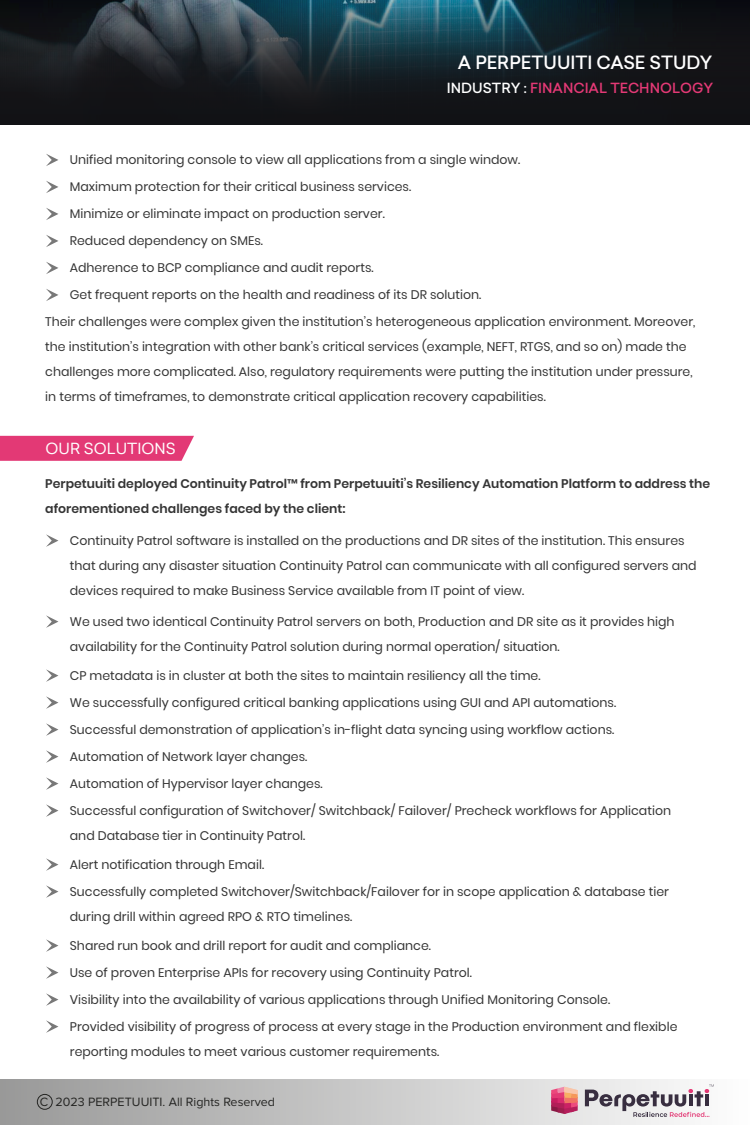
<style>
.page{position:relative;width:750px;height:1125px;background:#fff}
.page>*{position:absolute;margin:0;border:0;box-sizing:border-box;transform-origin:0 0}
.t1{font:500 17.5px "Sailec";color:#fff}
.t2{font:15px "Sailec";color:#fff}
.t3{font:500 13.75px "Sailec";color:#e43975}
.t4{font:12.5px/27px "Poppins";color:#353535}
.t5{font:600 12.5px/25px "Poppins";color:#353535}
.t6{font:12.5px "Proxima Nova";color:#252523}
.s1{color:#fff}
</style>
<div class="page">
<svg style="left:46px;top:154px;width:12px;height:12px"></svg>
<svg style="left:46px;top:181px;width:12px;height:12px"></svg>
<svg style="left:46px;top:208px;width:12px;height:12px"></svg>
<svg style="left:46px;top:235px;width:12px;height:12px"></svg>
<svg style="left:46px;top:262px;width:12px;height:12px"></svg>
<svg style="left:46px;top:289px;width:12px;height:12px"></svg>
<svg style="left:0;top:436px;width:194px;height:25px;background:#e4407a"></svg>
<svg style="left:46px;top:534px;width:12px;height:13px"></svg>
<svg style="left:46px;top:615px;width:12px;height:13px"></svg>
<svg style="left:46px;top:669px;width:12px;height:13px"></svg>
<svg style="left:46px;top:696px;width:12px;height:13px"></svg>
<svg style="left:46px;top:723px;width:12px;height:13px"></svg>
<svg style="left:46px;top:750px;width:12px;height:13px"></svg>
<svg style="left:46px;top:777px;width:12px;height:13px"></svg>
<svg style="left:46px;top:804px;width:12px;height:13px"></svg>
<svg style="left:46px;top:858px;width:12px;height:13px"></svg>
<svg style="left:46px;top:885px;width:12px;height:13px"></svg>
<div style="left:0;top:1079px;width:750px;height:46px;background:linear-gradient(to right,#989898,#fefefe)"></div>
<div style="left:37px;top:1094px;width:16px;height:16px;border:1px solid #252523;border-radius:50%"></div>
<svg style="left:585px;top:1084px;width:128px;height:33px"></svg>
<svg style="left:551px;top:1087px;width:26px;height:27px"></svg>
<svg style="left:46px;top:939px;width:12px;height:13px"></svg>
<svg style="left:46px;top:966px;width:12px;height:13px"></svg>
<svg style="left:46px;top:993px;width:12px;height:13px"></svg>
<svg style="left:46px;top:1020px;width:12px;height:13px"></svg>
<svg style="left:0;top:0;width:750px;height:125px;background:#19242b"></svg>
<h1 class="t1" style="left:458px;top:50px;width:256px">A PERPETUUITI CASE STUDY</h1>
<p class="t3" style="left:447px;top:78px;width:268px"><span class="s1">INDUSTRY :</span> FINANCIAL TECHNOLOGY</p>
<p class="t4" style="left:70px;top:146px;width:452px">Unified monitoring console to view all applications from a single window.</p>
<p class="t4" style="left:70px;top:173px;width:343px">Maximum protection for their critical business services.</p>
<p class="t4" style="left:70px;top:200px;width:316px">Minimize or eliminate impact on production server.</p>
<p class="t4" style="left:70px;top:227px;width:195px">Reduced dependency on SMEs.</p>
<p class="t4" style="left:70px;top:254px;width:305px">Adherence to BCP compliance and audit reports.</p>
<p class="t4" style="left:70px;top:281px;width:413px">Get frequent reports on the health and readiness of its DR solution.</p>
<p class="t4" style="left:45px;top:308px;width:651px">Their challenges were complex given the institution’s heterogeneous application environment. Moreover,</p>
<p class="t4" style="left:45px;top:334px;width:649px;line-height:25px">the institution’s integration with other bank’s critical services (example, NEFT, RTGS, and so on) made the challenges more complicated. Also, regulatory requirements were putting the institution under pressure, in terms of timeframes, to demonstrate critical application recovery capabilities.</p>
<p class="t2" style="left:46px;top:438px;width:131px">OUR SOLUTIONS</p>
<p class="t5" style="left:45px;top:472px;width:666px">Perpetuuiti deployed Continuity Patrol™ from Perpetuuiti’s Resiliency Automation Platform to address the aforementioned challenges faced by the client:</p>
<p class="t4" style="left:70px;top:528px;width:628px;line-height:25px">Continuity Patrol software is installed on the productions and DR sites of the institution. This ensures that during any disaster situation Continuity Patrol can communicate with all configured servers and devices required to make Business Service available from IT point of view.</p>
<p class="t4" style="left:70px;top:609px;width:606px;line-height:25px">We used two identical Continuity Patrol servers on both, Production and DR site as it provides high availability for the Continuity Patrol solution during normal operation/ situation.</p>
<p class="t4" style="left:70px;top:662px;width:602px">CP metadata is in cluster at both the sites to maintain resiliency all the time.<br>We successfully configured critical banking applications using GUI and API automations.<br>Successful demonstration of application’s in-flight data syncing using workflow actions.<br>Automation of Network layer changes.<br>Automation of Hypervisor layer changes.<br>Successful configuration of Switchover/ Switchback/ Failover/ Precheck workflows for Application</p>
<p class="t4" style="left:70px;top:822px;width:237px">and Database tier in Continuity Patrol.</p>
<p class="t4" style="left:70px;top:851px;width:600px">Alert notification through Email.<br>Successfully completed Switchover/Switchback/Failover for in scope application &amp; database tier</p>
<p class="t4" style="left:70px;top:903px;width:284px">during drill within agreed RPO &amp; RTO timelines.</p>
<p class="t4" style="left:70px;top:932px;width:609px">Shared run book and drill report for audit and compliance.<br>Use of proven Enterprise APIs for recovery using Continuity Patrol.<br>Visibility into the availability of various applications through Unified Monitoring Console.<br>Provided visibility of progress of process at every stage in the Production environment and flexible</p>
<p class="t4" style="left:70px;top:1038px;width:371px">reporting modules to meet various customer requirements.</p>
<p class="t6" style="left:40px;top:1095px;width:237px">C 2023 PERPETUUITI. All Rights Reserved</p>
</div>
